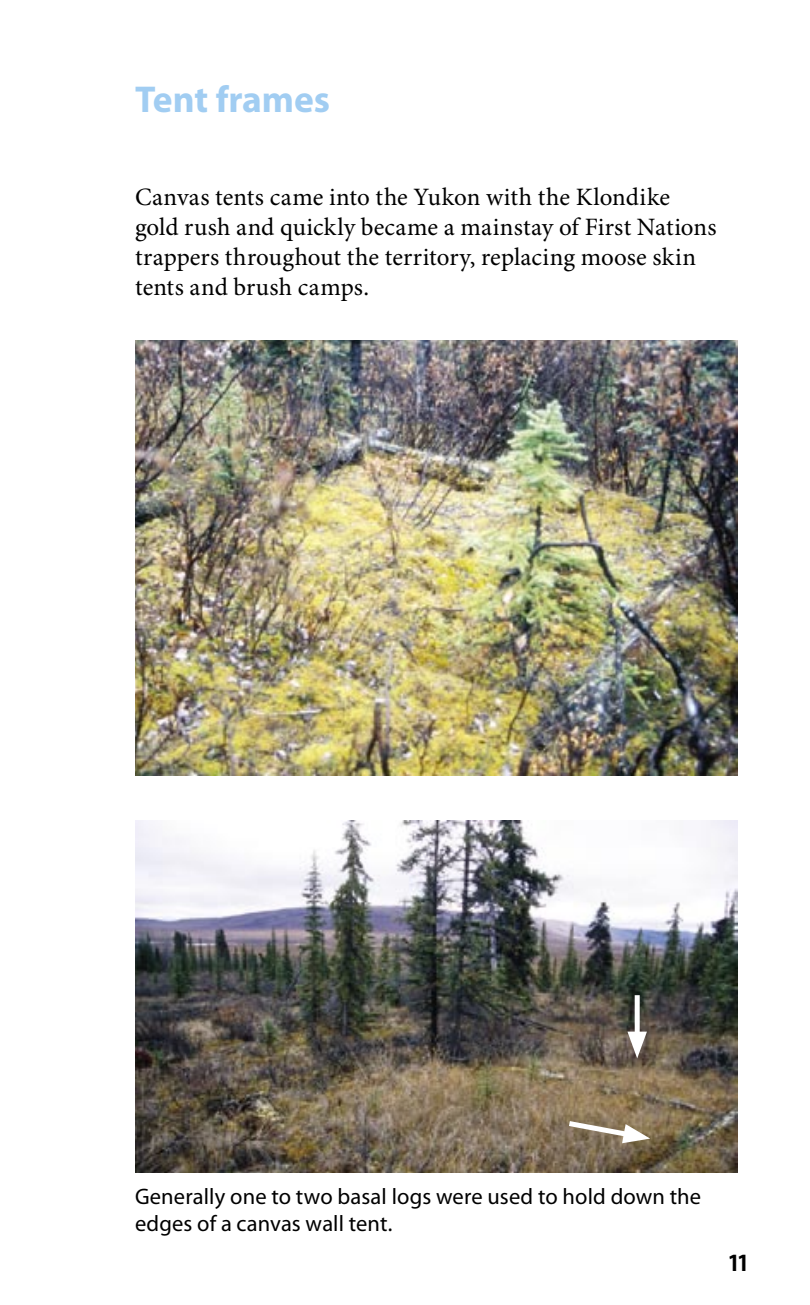
<style>
.page{position:relative;width:810px;height:1305px;background:#fff}
.page>*{position:absolute;margin:0;border:0;box-sizing:border-box;transform-origin:0 0}
.t1{font:700 37.5px "Myriad Pro";letter-spacing:-.005em;color:#a1cdf2}
.t2{font:25px/30px "Minion Pro";letter-spacing:.005em;color:#000}
.t3{font:700 condensed 25px "Myriad Pro";color:#000}
.t4{font:22.5px/27.5px "Myriad Pro";letter-spacing:.005em;color:#000}
</style>
<div class="page">
<img style="left:135px;top:341px;width:603px;height:435px">
<img style="left:135px;top:821px;width:603px;height:352px">
<div style="left:635px;top:995px;width:5px;height:46px;background:#fff"></div>
<svg style="left:627px;top:1032px;width:20px;height:26px"></svg>
<svg style="left:564px;top:1118px;width:88px;height:30px"></svg>
<h1 class="t1" style="left:135px;top:79px;width:197px">Tent frames</h1>
<p class="t2" style="left:135px;top:183px;width:583px">Canvas tents came into the Yukon with the Klondike gold rush and quickly became a mainstay of First Nations trappers throughout the territory, replacing moose skin tents and brush camps.</p>
<p class="t4" style="left:135px;top:1183px;width:568px">Generally one to two basal logs were used to hold down the edges of a canvas wall tent.</p>
<p class="t3" style="left:729px;top:1249px;width:22px">11</p>
</div>
